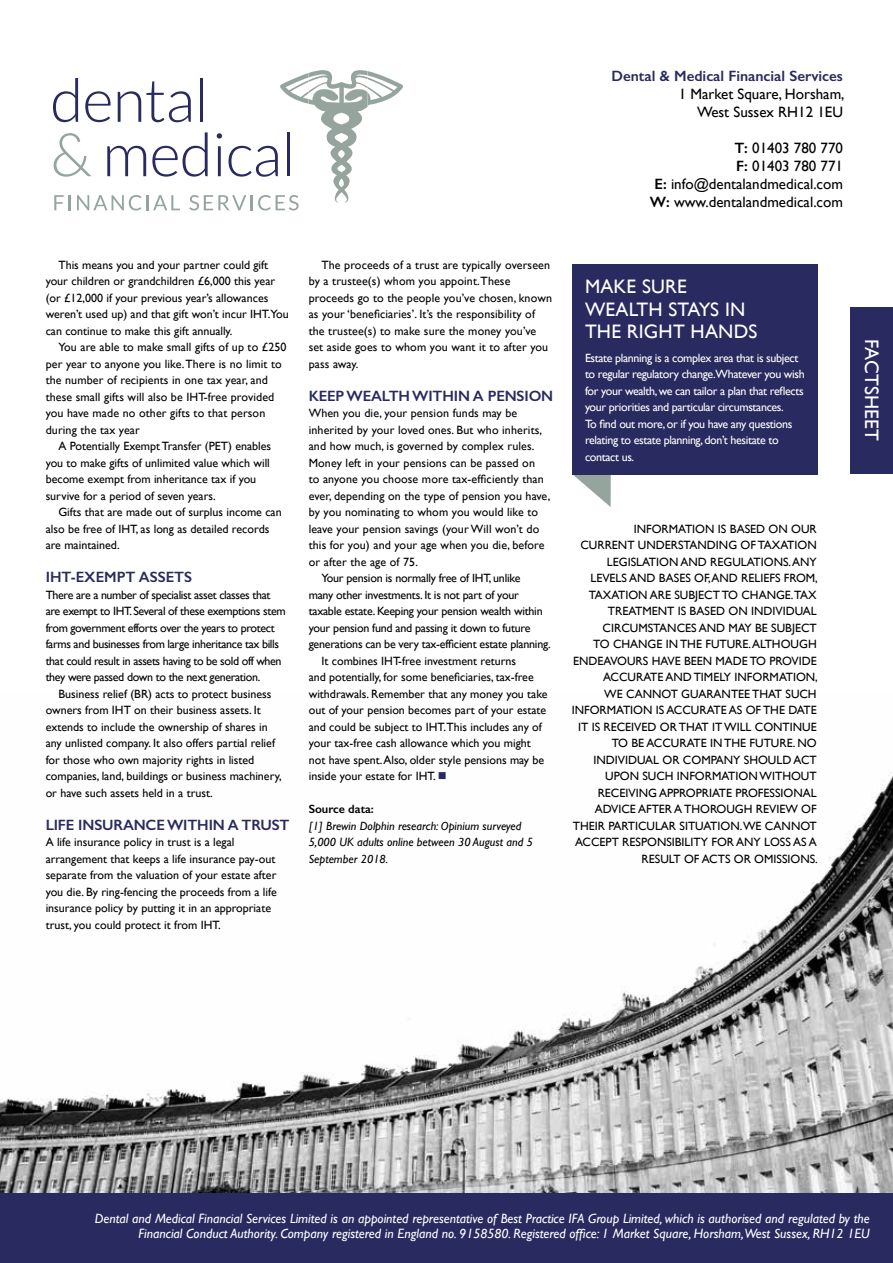
<style>
.page{position:relative;width:893px;height:1263px;background:#fff}
.page>*{position:absolute;margin:0;border:0;box-sizing:border-box;transform-origin:0 0}
.t1{font:19.5px/22.5px "Gill Sans";letter-spacing:.01em;color:#fff}
.t2{font:15px/18px "Gill Sans";color:#000;text-align:right}
.t3{font:600 15px "Gill Sans";letter-spacing:-.01em;color:#292a5f}
.t4{font:italic 13.5px/15px "Gill Sans";color:#fff;text-align:right}
.t5{font:12px/16.5px "Gill Sans";color:#000}
.t6{font:12px/16.5px "Gill Sans";letter-spacing:-.03em;color:#000}
.t7{font:12px/16.5px "Gill Sans";letter-spacing:-.03em;color:#fff}
.t8{font:12px "Gill Sans";letter-spacing:-.02em;color:#000}
.t9{font:italic 12px/16.5px "Gill Sans";color:#000}
.t10{font:600 12px "Gill Sans";color:#000}
.s1{font-weight:600}
.s2{color:#292a5f}
</style>
<div class="page">
<img style="left:0;top:775px;width:893px;height:418px">
<svg style="left:573px;top:475px;width:38px;height:32px"></svg>
<div style="left:573px;top:264px;width:245px;height:211px;background:#292a5f"></div>
<div style="left:0;top:1193px;width:893px;height:70px;background:#292a5f"></div>
<div style="left:850px;top:307px;width:43px;height:166px;background:#292a5f"></div>
<svg style="left:53px;top:70px;width:350px;height:140px"></svg>
<p class="t3" style="left:611px;top:67px;width:233px">Dental &amp; Medical Financial Services</p>
<p class="t2" style="left:679px;top:85px;width:167px">1 Market Square, Horsham,<br>West Sussex RH12 1EU</p>
<p class="t2" style="left:650px;top:139px;width:195px"><span class="s1">T:</span> 01403 780 770<br><span class="s1">F:</span> 01403 780 771<br><span class="s1">E:</span> info@dentalandmedical.com<br><span class="s1">W:</span> www.dentalandmedical.com</p>
<p class="t5" style="left:46px;top:256px;width:245px;text-indent:13px">This means you and your partner could gift your children or grandchildren £6,000 this year (or £12,000 if your previous year’s allowances weren’t used up) and that gift won’t incur IHT.You can continue to make this gift annually.</p>
<p class="t5" style="left:46px;top:339px;width:242px;text-indent:13px">You are able to make small gifts of up to £250 per year to anyone you like. There is no limit to the number of recipients in one tax year, and these small gifts will also be IHT-free provided you have made no other gifts to that person during the tax year</p>
<p class="t5" style="left:46px;top:438px;width:227px;text-indent:13px">A Potentially Exempt Transfer (PET) enables you to make gifts of unlimited value which will become exempt from inheritance tax if you survive for a period of seven years.</p>
<p class="t5" style="left:46px;top:504px;width:238px;text-indent:13px">Gifts that are made out of surplus income can also be free of IHT, as long as detailed records are maintained.</p>
<p class="t3" style="left:46px;top:568px;width:148px">IHT-EXEMPT ASSETS</p>
<p class="t6" style="left:46px;top:586px;width:241px">There are a number of specialist asset classes that are exempt to IHT. Several of these exemptions stem from government efforts over the years to protect farms and businesses from large inheritance tax bills that could result in assets having to be sold off when they were passed down to the next generation.</p>
<p class="t5" style="left:46px;top:685px;width:238px;text-indent:13px">Business relief (BR) acts to protect business owners from IHT on their business assets. It extends to include the ownership of shares in any unlisted company. It also offers partial relief for those who own majority rights in listed companies, land, buildings or business machinery, or have such assets held in a trust.</p>
<p class="t3" style="left:46px;top:815px;width:245px">LIFE INSURANCE WITHIN A TRUST</p>
<p class="t5" style="left:46px;top:834px;width:233px">A life insurance policy in trust is a legal arrangement that keeps a life insurance pay-out separate from the valuation of your estate after you die. By ring-fencing the proceeds from a life insurance policy by putting it in an appropriate trust, you could protect it from IHT.</p>
<p class="t5" style="left:309px;top:256px;width:245px;text-indent:13px">The proceeds of a trust are typically overseen by a trustee(s) whom you appoint. These proceeds go to the people you’ve chosen, known as your ‘beneficiaries’. It’s the responsibility of the trustee(s) to make sure the money you’ve set aside goes to whom you want it to after you pass away.</p>
<p class="t3" style="left:309px;top:386px;width:246px">KEEP WEALTH WITHIN A PENSION</p>
<p class="t5" style="left:309px;top:405px;width:210px">When you die, your pension funds may be</p>
<p class="t5" style="left:309px;top:421px;width:235px">inherited by your loved ones. But who inherits,</p>
<p class="t5" style="left:309px;top:438px;width:227px">and how much, is governed by complex rules.</p>
<p class="t5" style="left:309px;top:454px;width:228px">Money left in your pensions can be passed on</p>
<p class="t5" style="left:309px;top:471px;width:237px">to anyone you choose more tax-efficiently than</p>
<p class="t5" style="left:309px;top:487px;width:243px">ever, depending on the type of pension you have,</p>
<p class="t5" style="left:309px;top:504px;width:231px">by you nominating to whom you would like to</p>
<p class="t5" style="left:309px;top:520px;width:232px">leave your pension savings (your Will won’t do</p>
<p class="t5" style="left:309px;top:537px;width:237px">this for you) and your age when you die, before</p>
<p class="t5" style="left:309px;top:553px;width:111px">or after the age of 75.</p>
<p class="t8" style="left:321px;top:571px;width:200px">Your pension is normally free of IHT, unlike</p>
<p class="t8" style="left:309px;top:587px;width:212px">many other investments. It is not part of your</p>
<p class="t8" style="left:309px;top:604px;width:235px">taxable estate. Keeping your pension wealth within</p>
<p class="t8" style="left:309px;top:620px;width:223px">your pension fund and passing it down to future</p>
<p class="t8" style="left:309px;top:637px;width:243px">generations can be very tax-efficient estate planning.</p>
<p class="t5" style="left:321px;top:652px;width:196px">It combines IHT-free investment returns</p>
<p class="t5" style="left:309px;top:669px;width:227px">and potentially, for some beneficiaries, tax-free</p>
<p class="t5" style="left:309px;top:685px;width:240px">withdrawals. Remember that any money you take</p>
<p class="t5" style="left:309px;top:702px;width:239px">out of your pension becomes part of your estate</p>
<p class="t5" style="left:309px;top:718px;width:235px">and could be subject to IHT.This includes any of</p>
<p class="t5" style="left:309px;top:735px;width:224px">your tax-free cash allowance which you might</p>
<p class="t5" style="left:309px;top:751px;width:237px">not have spent. Also, older style pensions may be</p>
<p class="t5" style="left:309px;top:768px;width:140px">inside your estate for IHT. <span class="s2">■</span></p>
<p class="t10" style="left:309px;top:802px;width:67px">Source data:</p>
<p class="t9" style="left:309px;top:817px;width:226px">[1] Brewin Dolphin research: Opinium surveyed<br>5,000 UK adults online between 30 August and 5<br>September 2018.</p>
<h1 class="t1" style="left:585px;top:275px;width:174px">MAKE SURE<br>WEALTH STAYS IN<br>THE RIGHT HANDS</h1>
<p class="t7" style="left:585px;top:350px;width:221px">Estate planning is a complex area that is subject to regular regulatory change.Whatever you wish for your wealth, we can tailor a plan that reflects your priorities and particular circumstances.<br>To find out more, or if you have any questions relating to estate planning, don’t hesitate to contact us.</p>
<p class="t5" style="left:572px;top:520px;width:248px;text-align:right">INFORMATION IS BASED ON OUR<br>CURRENT UNDERSTANDING OF TAXATION LEGISLATION AND REGULATIONS. ANY LEVELS AND BASES OF, AND RELIEFS FROM, TAXATION ARE SUBJECT TO CHANGE.TAX TREATMENT IS BASED ON INDIVIDUAL CIRCUMSTANCES AND MAY BE SUBJECT<br>TO CHANGE IN THE FUTURE. ALTHOUGH ENDEAVOURS HAVE BEEN MADE TO PROVIDE ACCURATE AND TIMELY INFORMATION,<br>WE CANNOT GUARANTEE THAT SUCH INFORMATION IS ACCURATE AS OF THE DATE IT IS RECEIVED OR THAT IT WILL CONTINUE TO BE ACCURATE IN THE FUTURE. NO INDIVIDUAL OR COMPANY SHOULD ACT UPON SUCH INFORMATION WITHOUT RECEIVING APPROPRIATE PROFESSIONAL ADVICE AFTER A THOROUGH REVIEW OF THEIR PARTICULAR SITUATION.WE CANNOT ACCEPT RESPONSIBILITY FOR ANY LOSS AS A RESULT OF ACTS OR OMISSIONS.</p>
<h1 class="t1" style="left:883px;top:339px;width:104px;rotate:90deg">FACTSHEET</h1>
<p class="t4" style="left:95px;top:1211px;width:777px">Dental and Medical Financial Services Limited is an appointed representative of Best Practice IFA Group Limited, which is authorised and regulated by the<br>Financial Conduct Authority. Company registered in England no. 9158580. Registered office: 1 Market Square, Horsham,West Sussex, RH12 1EU</p>
</div>
